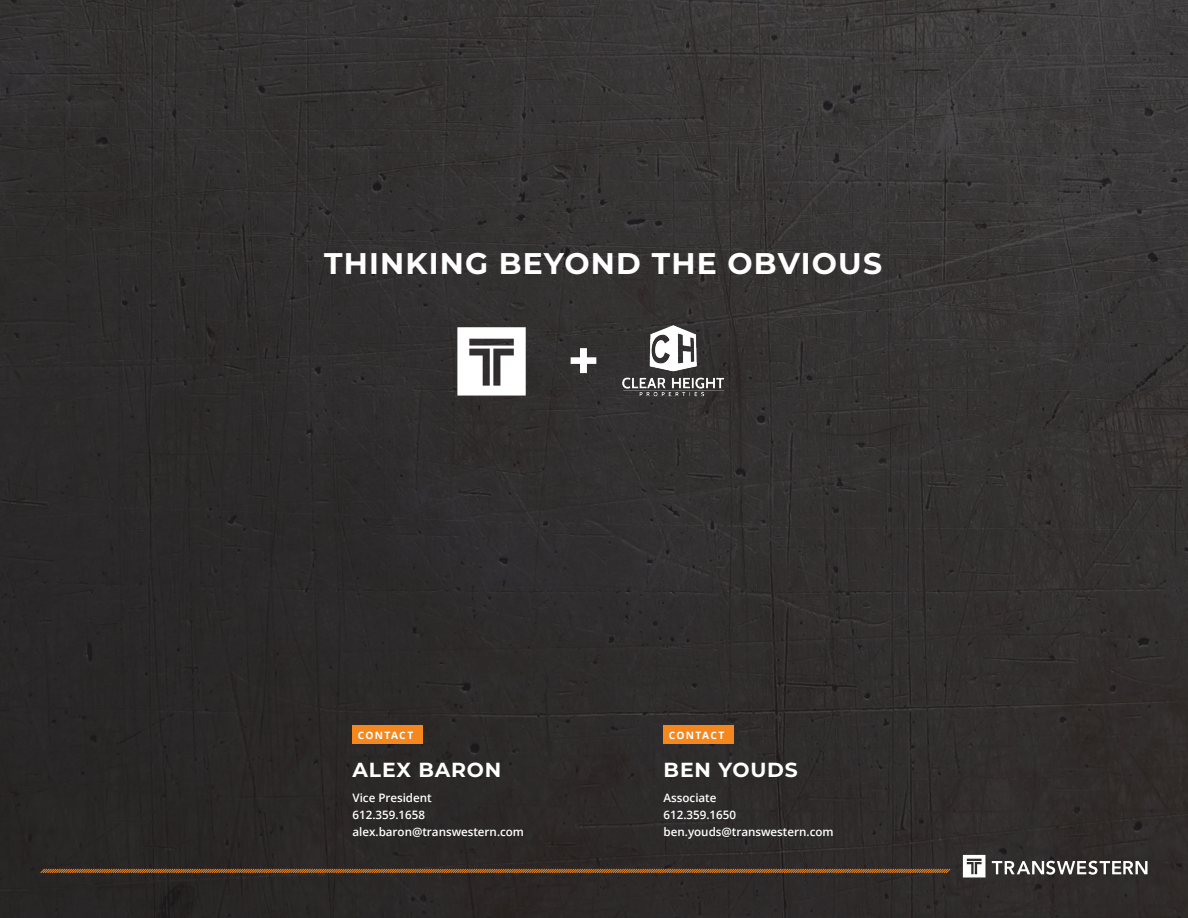
<style>
.page{position:relative;width:1188px;height:918px;background:#fff}
.page>*{position:absolute;margin:0;border:0;box-sizing:border-box;transform-origin:0 0}
.t1{font:700 54px "Montserrat";color:#fff}
.Headline{font:700 29.85px "Montserrat";letter-spacing:.04em;color:#fff}
.Headline-2{font:700 20.4px "Montserrat";letter-spacing:.04em;color:#fff}
.Headline-3{font:600 11.7px "Open Sans";letter-spacing:-.005em;color:#fff}
.Subheading{font:700 10.2px "Open Sans";letter-spacing:.12em;color:#fff}
</style>
<div class="page">
<img style="left:0;top:0;width:1188px;height:918px">
<svg style="left:963px;top:855px;width:22px;height:23px"></svg>
<svg style="left:992px;top:861px;width:156px;height:14px"></svg>
<svg style="left:40px;top:868px;width:911px;height:6px;background:#7d4e23"></svg>
<div style="left:353px;top:725px;width:70px;height:19px;background:#f5871f"></div>
<div style="left:664px;top:725px;width:70px;height:19px;background:#f5871f"></div>
<svg style="left:457px;top:327px;width:69px;height:69px"></svg>
<img style="left:616px;top:323px;width:116px;height:77px">
<p class="Headline" style="left:324px;top:242px;width:560px">THINKING BEYOND THE OBVIOUS</p>
<p class="t1" style="left:567px;top:321px;width:34px">+</p>
<p class="Subheading" style="left:358px;top:728px;width:57px">CONTACT</p>
<p class="Subheading" style="left:669px;top:728px;width:57px">CONTACT</p>
<p class="Headline-2" style="left:353px;top:755px;width:150px">ALEX BARON</p>
<p class="Headline-3" style="left:353px;top:789px;width:81px">Vice President</p>
<p class="Headline-3" style="left:353px;top:807px;width:74px">612.359.1658</p>
<p class="Headline-3" style="left:353px;top:824px;width:173px">alex.baron@transwestern.com</p>
<p class="Headline-2" style="left:664px;top:755px;width:136px">BEN YOUDS</p>
<p class="Headline-3" style="left:664px;top:789px;width:54px">Associate</p>
<p class="Headline-3" style="left:664px;top:807px;width:74px">612.359.1650</p>
<p class="Headline-3" style="left:664px;top:824px;width:171px">ben.youds@transwestern.com</p>
</div>
